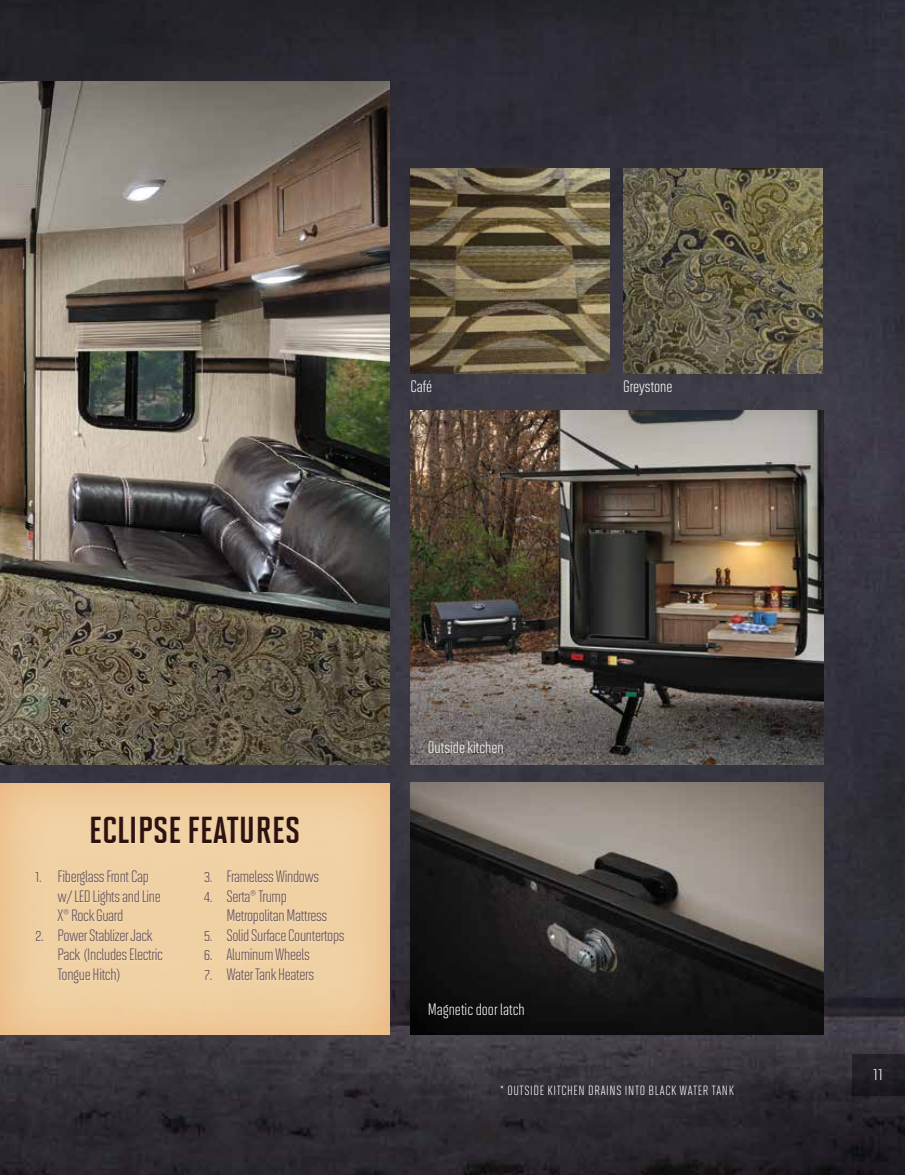
<style>
.page{position:relative;width:905px;height:1175px;background:#fff}
.page>*{position:absolute;margin:0;border:0;box-sizing:border-box;transform-origin:0 0}
.t1{font:37.5px "Solano Gothic MVB Bd Cap";color:#2e1210}
.t2{font:18px "Solano Gothic MVB";color:#fff}
.t3{font:16.5px/19.5px "Solano Gothic MVB";letter-spacing:-.02em;color:#5c4a55}
.t4{font:16.5px "Solano Gothic MVB";color:#fff}
.t5{font:13.35px "Solano Gothic MVB Rg Cap";letter-spacing:.05em;color:#fff}
</style>
<div class="page">
<div style="left:0;top:0;width:904px;height:1174px;background:#c4e4e4;opacity:.75"></div>
<img style="left:410px;top:411px;width:413px;height:353px">
<img style="left:410px;top:782px;width:413px;height:252px">
<img style="left:0;top:81px;width:389px;height:683px">
<div style="left:851px;top:1054px;width:53px;height:41px;background:#222025"></div>
<div style="left:0;top:781px;width:389px;height:254px;background:#efcc9e"></div>
<div style="left:36px;top:871px;width:308px;height:113px;background:#fff;opacity:.3"></div>
<div style="left:91px;top:817px;width:207px;height:26px;background:#fff;opacity:.3"></div>
<img style="left:410px;top:169px;width:199px;height:205px">
<img style="left:623px;top:169px;width:199px;height:205px">
<p class="t4" style="left:410px;top:377px;width:23px">Café</p>
<p class="t4" style="left:623px;top:377px;width:51px">Greystone</p>
<h1 class="t1" style="left:89px;top:809px;width:213px">ECLIPSE FEATURES</h1>
<p class="t3" style="left:58px;top:867px;width:105px;text-indent:-23px">1. Fiberglass Front Cap w/ LED Lights and Line<br>X® Rock Guard</p>
<p class="t3" style="left:58px;top:925px;width:107px;text-indent:-23px">2. Power Stablizer Jack<br>Pack (Includes Electric<br>Tongue Hitch)</p>
<p class="t3" style="left:204px;top:867px;width:117px">3. Frameless Windows</p>
<p class="t3" style="left:226px;top:886px;width:102px;text-indent:-23px">4. Serta® Trump<br>Metropolitan Mattress</p>
<p class="t3" style="left:204px;top:925px;width:142px">5. Solid Surface Countertops</p>
<p class="t3" style="left:204px;top:945px;width:107px">6. Aluminum Wheels</p>
<p class="t3" style="left:204px;top:964px;width:112px">7. Water Tank Heaters</p>
<p class="t4" style="left:428px;top:738px;width:77px">Outside kitchen</p>
<p class="t4" style="left:428px;top:1000px;width:98px">Magnetic door latch</p>
<p class="t5" style="left:500px;top:1082px;width:235px">* OUTSIDE KITCHEN DRAINS INTO BLACK WATER TANK</p>
<p class="t2" style="left:873px;top:1063px;width:12px">11</p>
</div>
